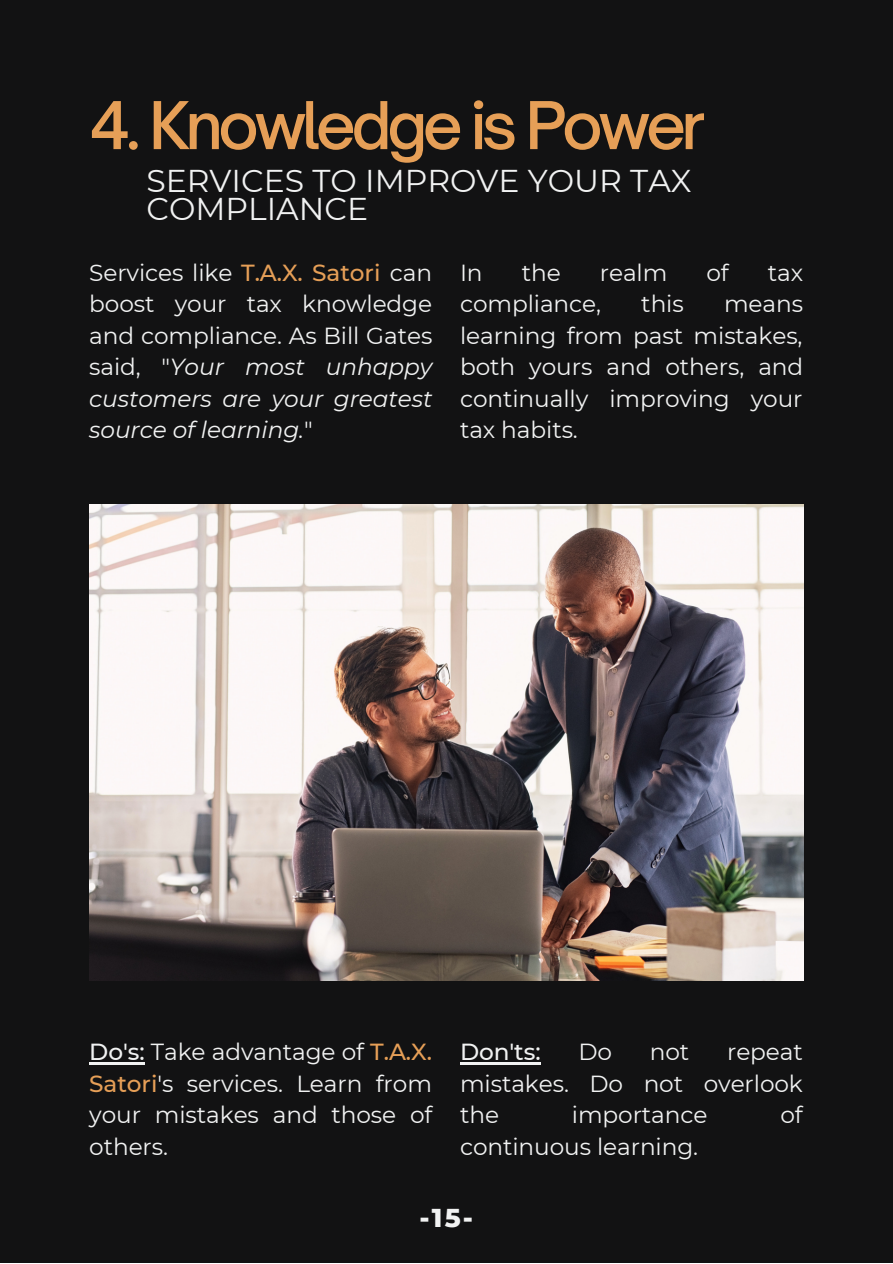
<style>
.page{position:relative;width:893px;height:1264px;background:#fff}
.page>*{position:absolute;margin:0;border:0;box-sizing:border-box;transform-origin:0 0}
.t1{font:500 63px "Open Sauce One";letter-spacing:-.07em;color:#e69f57}
.t2{font:31.5px/28px "Montserrat";color:#f1f2f2}
.t3{font:800 26.4px "Montserrat";color:#f1f2f2}
.t4{font:23.25px/31.5px "Montserrat";letter-spacing:-.005em;color:#f1f2f2;text-align:justify}
.t5{font:500 23.25px "Montserrat";color:#f1f2f2}
.s1{font-weight:500;color:#e69f57}
.s2{font-style:italic}
.s3{font-weight:500}
</style>
<div class="page">
<div style="left:0;top:0;width:892px;height:1262px;background:#121213"></div>
<img style="left:89px;top:504px;width:714px;height:476px">
<hr style="left:89px;top:1062px;width:55px;height:2px;background:#f1f2f2">
<hr style="left:460px;top:1062px;width:80px;height:2px;background:#f1f2f2">
<p class="t1" style="left:89px;top:86px;width:617px">4. Knowledge is Power</p>
<p class="t2" style="left:146px;top:167px;width:546px">SERVICES TO IMPROVE YOUR TAX<br>COMPLIANCE</p>
<p class="t4" style="left:89px;top:257px;width:345px">Services like <span class="s1">T.A.X. Satori</span> can boost your tax knowledge and compliance. As Bill Gates said, "<span class="s2">Your most unhappy customers are your greatest source of learning.</span>"</p>
<p class="t4" style="left:460px;top:257px;width:24px">In</p>
<p class="t4" style="left:521px;top:257px;width:40px">the</p>
<p class="t4" style="left:599px;top:257px;width:69px">realm</p>
<p class="t4" style="left:706px;top:257px;width:24px">of</p>
<p class="t4" style="left:767px;top:257px;width:37px">tax</p>
<p class="t4" style="left:460px;top:288px;width:143px">compliance,</p>
<p class="t4" style="left:641px;top:288px;width:44px">this</p>
<p class="t4" style="left:460px;top:288px;width:345px;text-indent:264px">means learning from past mistakes, both yours and others, and continually improving your tax habits.</p>
<p class="t4" style="left:89px;top:1035px;width:344px"><span class="s3">Do's:</span> Take advantage of <span class="s1">T.A.X.<br>Satori</span>'s services. Learn from your mistakes and those of others.</p>
<p class="t5" style="left:460px;top:1037px;width:82px">Don'ts:</p>
<p class="t4" style="left:578px;top:1035px;width:35px">Do</p>
<p class="t4" style="left:649px;top:1035px;width:41px">not</p>
<p class="t4" style="left:460px;top:1035px;width:344px;text-indent:267px">repeat mistakes. Do not overlook the</p>
<p class="t4" style="left:572px;top:1098px;width:137px">importance</p>
<p class="t4" style="left:780px;top:1098px;width:24px">of</p>
<p class="t4" style="left:460px;top:1130px;width:240px">continuous learning.</p>
<p class="t3" style="left:419px;top:1201px;width:55px">-15-</p>
</div>
